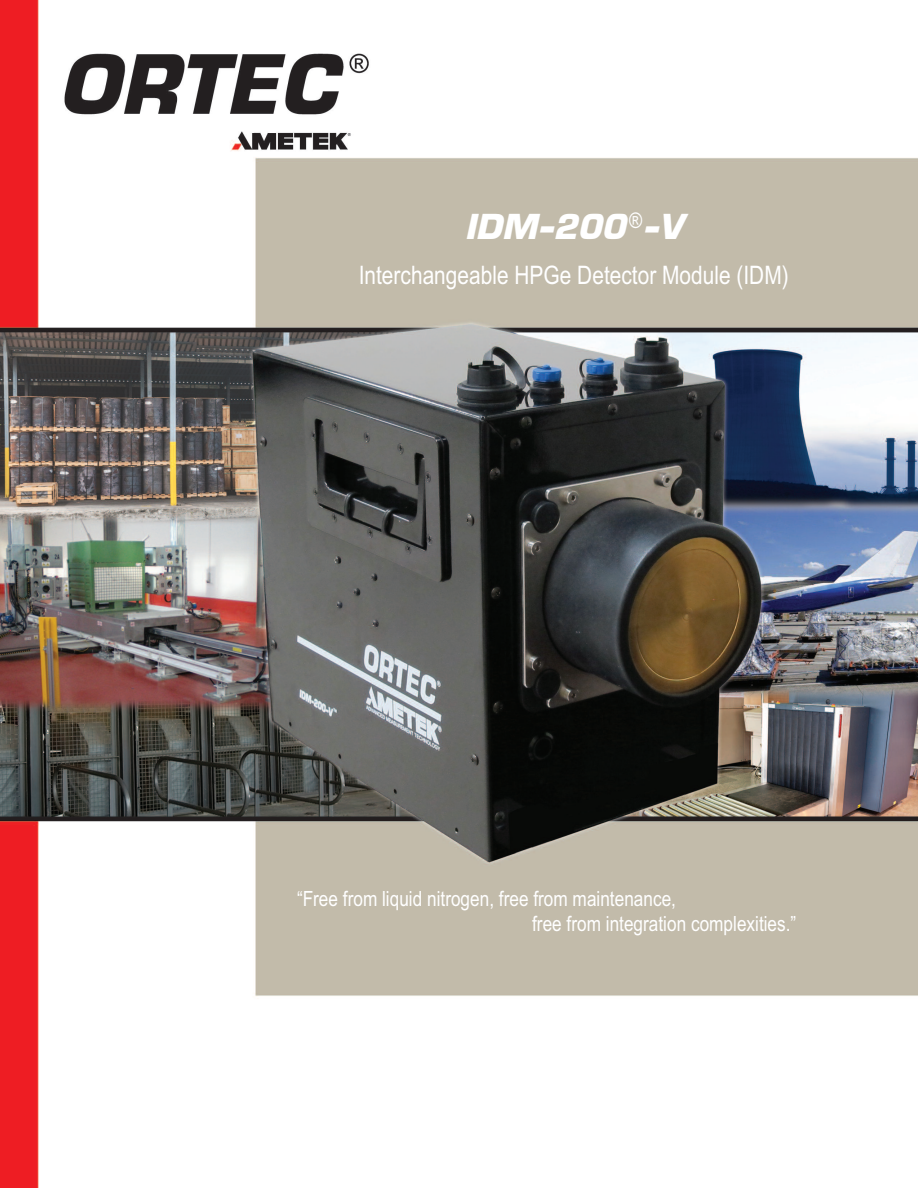
<style>
.page{position:relative;width:918px;height:1188px;background:#fff}
.page>*{position:absolute;margin:0;border:0;box-sizing:border-box;transform-origin:0 0}
.t1{font:36px "EGG Eurostile";color:#fff}
.t2{font:25.5px "Arial Narrow";color:#fff}
.t3{font:21px/25.2px "Arial Narrow";color:#fff}
</style>
<div class="page">
<img style="left:0;top:0;width:918px;height:1188px">
<h1 class="t1" style="left:465px;top:205px;width:220px">IDM-200 <sup>®</sup>-V</h1>
<p class="t2" style="left:359px;top:260px;width:432px">Interchangeable HPGe Detector Module (IDM)</p>
<p class="t3" style="left:532px;top:886px;width:266px;text-indent:-235px">“Free from liquid nitrogen, free from maintenance,<br>free from integration complexities.”</p>
</div>
